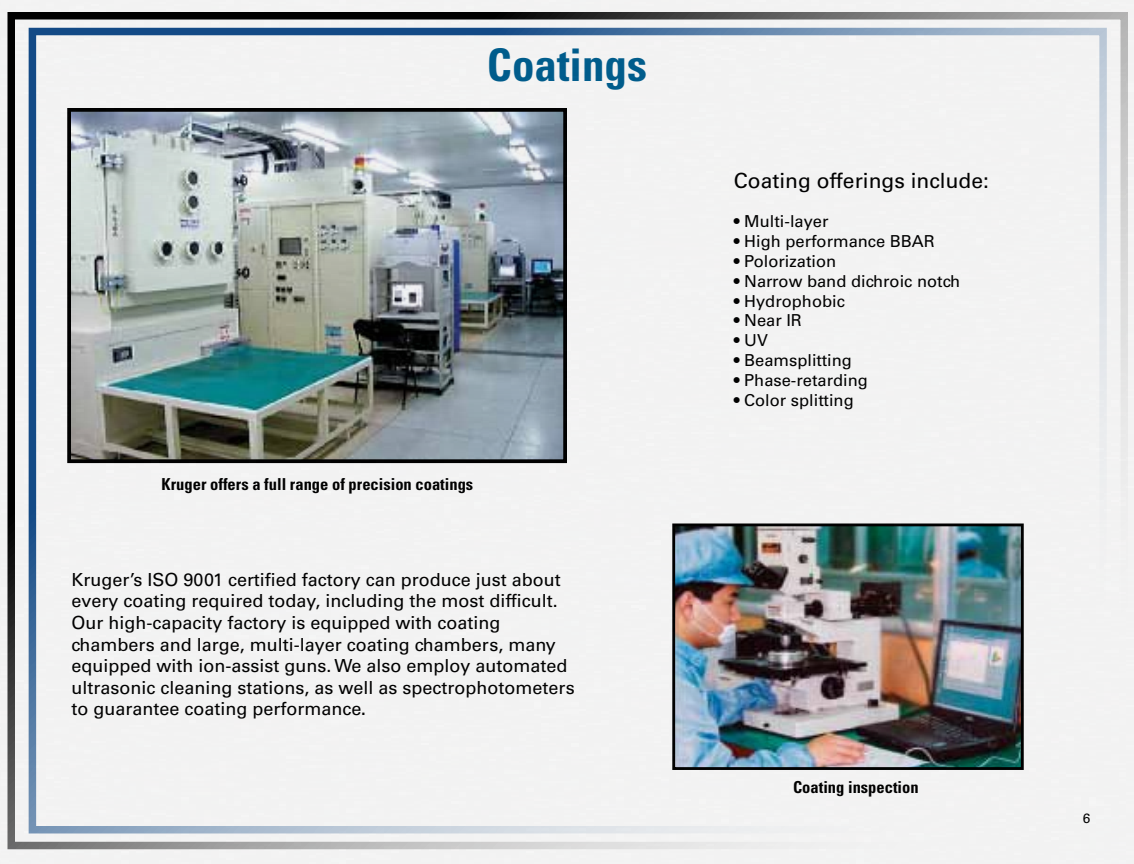
<style>
.page{position:relative;width:1134px;height:864px;background:#fff}
.page>*{position:absolute;margin:0;border:0;box-sizing:border-box;transform-origin:0 0}
.t1{font:700 condensed 45px "Univers LT Std";color:#006193}
.t2{font:21px "Univers LT Std";color:#000}
.t3{font:18px/21.6px "Univers LT Std";color:#000}
.t4{font:16.5px "Univers LT Std";color:#000}
.t5{font:700 condensed 16.5px "Univers LT Std";color:#000}
.t6{font:13.5px "Univers LT Std";color:#000}
.s1{font-weight:700;font-stretch:condensed}
</style>
<div class="page">
<img style="left:0;top:0;width:1134px;height:864px">
<div style="left:8px;top:12px;width:1120px;height:837px;border:8px solid #000"></div>
<div style="left:29px;top:28px;width:1078px;height:805px;border:8px solid #134a86"></div>
<h1 class="t1" style="left:487px;top:37px;width:162px">Coatings</h1>
<p class="t5" style="left:162px;top:474px;width:313px">Kruger offers a full range of precision coatings</p>
<p class="t3" style="left:71px;top:569px;width:505px">Kruger’s ISO 9001 certified factory can produce just about every coating required today, including the most difficult.<br>Our high-capacity factory is equipped with coating chambers and large, multi-layer coating chambers, many equipped with ion-assist guns. We also employ automated ultrasonic cleaning stations, as well as spectrophotometers to guarantee coating performance<span class="s1">.</span></p>
<p class="t2" style="left:734px;top:168px;width:257px">Coating offerings include:</p>
<p class="t4" style="left:734px;top:212px;width:96px">• Multi-layer</p>
<p class="t4" style="left:734px;top:231px;width:203px">• High performance BBAR</p>
<p class="t4" style="left:734px;top:251px;width:104px">• Polorization</p>
<p class="t4" style="left:734px;top:271px;width:228px">• Narrow band dichroic notch</p>
<p class="t4" style="left:734px;top:291px;width:113px">• Hydrophobic</p>
<p class="t4" style="left:734px;top:311px;width:70px">• Near IR</p>
<p class="t4" style="left:734px;top:330px;width:36px">• UV</p>
<p class="t4" style="left:734px;top:350px;width:120px">• Beamsplitting</p>
<p class="t4" style="left:734px;top:370px;width:136px">• Phase-retarding</p>
<p class="t4" style="left:734px;top:390px;width:121px">• Color splitting</p>
<p class="t5" style="left:793px;top:777px;width:127px">Coating inspection</p>
<p class="t6" style="left:1083px;top:810px;width:9px">6</p>
</div>
